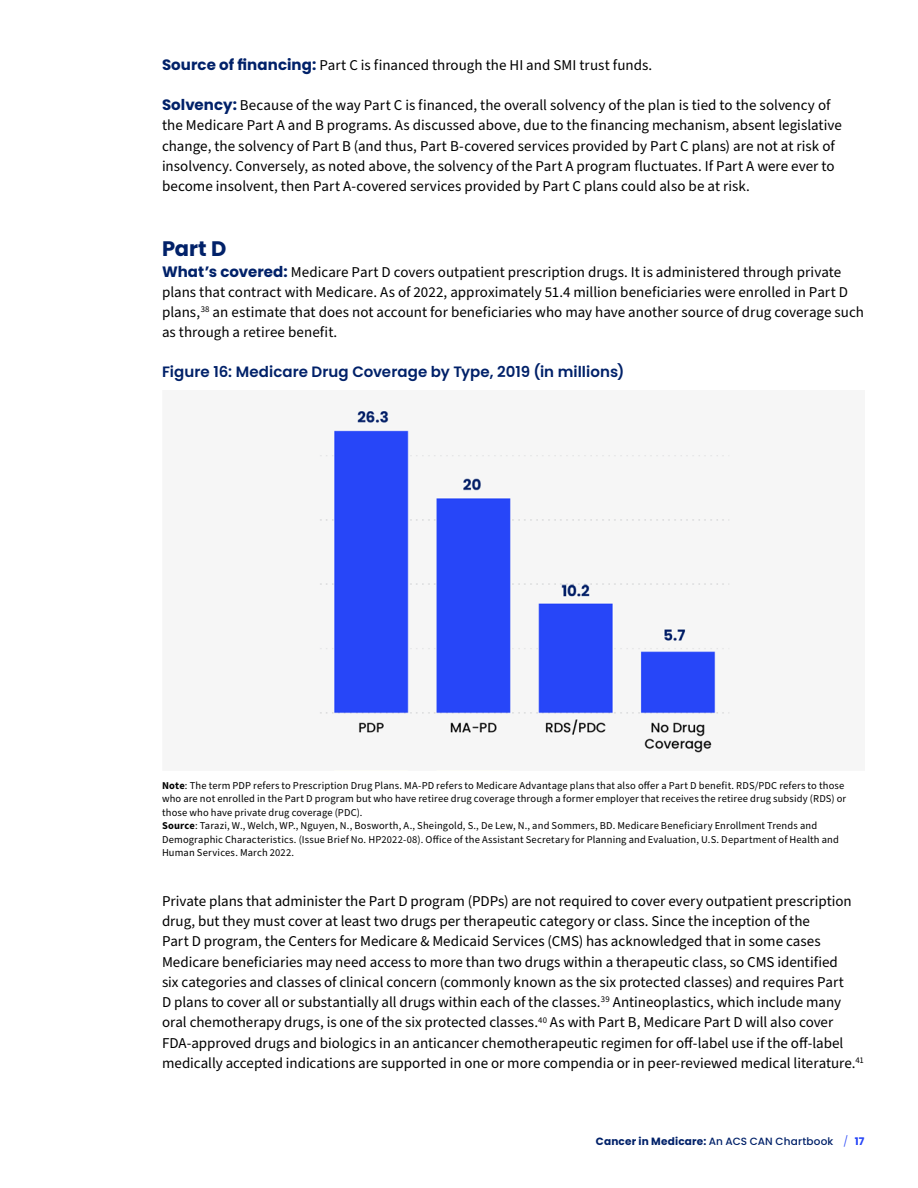
<style>
.page{position:relative;width:918px;height:1188px;background:#fff}
.page>*{position:absolute;margin:0;border:0;box-sizing:border-box;transform-origin:0 0}
.t1{font:700 21px "Poppins";color:#012169}
.t2{font:15px/20.2px "Source Sans Pro";color:#000}
.t3{font:600 15px "Poppins";letter-spacing:.005em;color:#012169}
.Graph_Source{font:10.5px/13.5px "Source Sans Pro";letter-spacing:.015em;color:#000}
.t4{font:700 10.5px "Poppins";letter-spacing:.02em;color:#012169}
.s1{font-family:"Poppins";font-weight:700;color:#012169}
.s2{font-weight:700}
.s3{font-weight:500}
.s4{font-weight:300;color:#2645f7}
.s5{color:#2645f7}
</style>
<div class="page">
<img style="left:319px;top:411px;width:411px;height:342px">
<p class="t2" style="left:162px;top:55px;width:492px"><span class="s1">Source of financing:</span> Part C is financed through the HI and SMI trust funds.</p>
<p class="t2" style="left:162px;top:96px;width:682px"><span class="s1">Solvency:</span> Because of the way Part C is financed, the overall solvency of the plan is tied to the solvency of the Medicare Part A and B programs. As discussed above, due to the financing mechanism, absent legislative change, the solvency of Part B (and thus, Part B-covered services provided by Part C plans) are not at risk of insolvency. Conversely, as noted above, the solvency of the Part A program fluctuates. If Part A were ever to become insolvent, then Part A-covered services provided by Part C plans could also be at risk.</p>
<p class="t1" style="left:162px;top:237px;width:66px">Part D</p>
<p class="t2" style="left:162px;top:262px;width:704px"><span class="s1">What’s covered:</span> Medicare Part D covers outpatient prescription drugs. It is administered through private plans that contract with Medicare. As of 2022, approximately 51.4 million beneficiaries were enrolled in Part D plans,<sup>38</sup> an estimate that does not account for beneficiaries who may have another source of drug coverage such as through a retiree benefit.</p>
<p class="t3" style="left:162px;top:363px;width:464px">Figure 16: Medicare Drug Coverage by Type, 2019 (in millions)</p>
<p class="Graph_Source" style="left:162px;top:779px;width:686px"><span class="s2">Note</span>: The term PDP refers to Prescription Drug Plans. MA-PD refers to Medicare Advantage plans that also offer a Part D benefit. RDS/PDC refers to those who are not enrolled in the Part D program but who have retiree drug coverage through a former employer that receives the retiree drug subsidy (RDS) or those who have private drug coverage (PDC).<br><span class="s2">Source</span>: Tarazi, W., Welch, WP., Nguyen, N., Bosworth, A., Sheingold, S., De Lew, N., and Sommers, BD. Medicare Beneficiary Enrollment Trends and Demographic Characteristics. (Issue Brief No. HP2022-08). Office of the Assistant Secretary for Planning and Evaluation, U.S. Department of Health and Human Services. March 2022.</p>
<p class="t2" style="left:162px;top:891px;width:703px">Private plans that administer the Part D program (PDPs) are not required to cover every outpatient prescription drug, but they must cover at least two drugs per therapeutic category or class. Since the inception of the<br>Part D program, the Centers for Medicare &amp; Medicaid Services (CMS) has acknowledged that in some cases Medicare beneficiaries may need access to more than two drugs within a therapeutic class, so CMS identified<br>six categories and classes of clinical concern (commonly known as the six protected classes) and requires Part<br>D plans to cover all or substantially all drugs within each of the classes.<sup>39</sup> Antineoplastics, which include many oral chemotherapy drugs, is one of the six protected classes.<sup>40</sup> As with Part B, Medicare Part D will also cover FDA-approved drugs and biologics in an anticancer chemotherapeutic regimen for off-label use if the off-label medically accepted indications are supported in one or more compendia or in peer-reviewed medical literature.<sup>41</sup></p>
<p class="t4" style="left:596px;top:1135px;width:270px">Cancer in Medicare: <span class="s3">An ACS CAN Chartbook</span> <span class="s4">/</span> <span class="s5">17</span></p>
</div>
